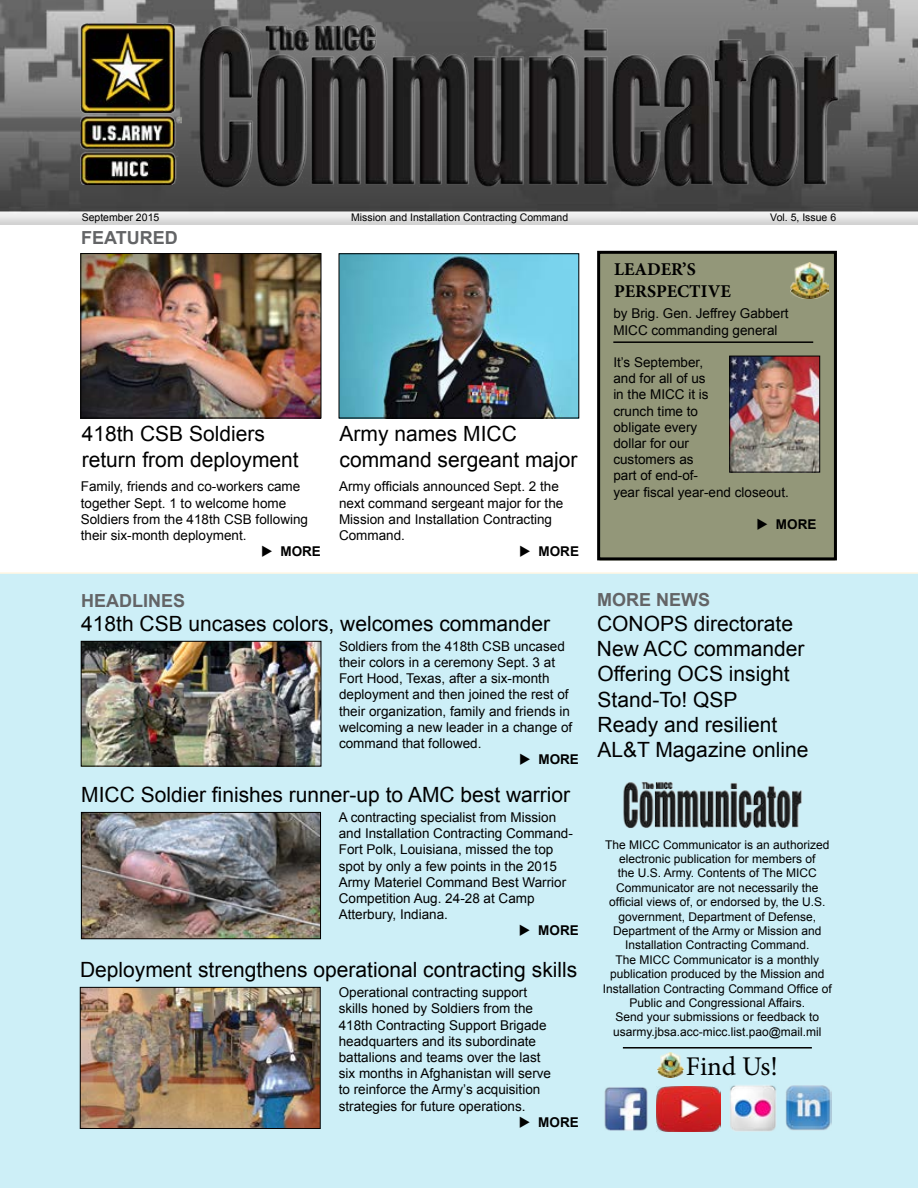
<style>
.page{position:relative;width:918px;height:1188px;background:#fff}
.page>*{position:absolute;margin:0;border:0;box-sizing:border-box;transform-origin:0 0}
.t1{font:27px "Minion Pro";color:#000}
.t2{font:21px/25.3px "Arial";color:#000}
.t3{font:700 18px "Arial";color:#636466}
.t4{font:700 18px/21.6px "Minion Pro";color:#000}
.t5{font:13.5px/16.2px "Arial";color:#000}
.t6{font:700 13.5px "Arial";color:#000}
.t7{font:12px/14.4px "Arial";color:#000;text-align:center}
.t8{font:10.5px "Arial";color:#000}
</style>
<div class="page">
<div style="left:0;top:572px;width:918px;height:616px;background:#cdeff7"></div>
<div style="left:599px;top:253px;width:236px;height:307px;background:#939779"></div>
<div style="left:597px;top:251px;width:240px;height:309px;border:3px solid #000"></div>
<img style="left:658px;top:1052px;width:26px;height:25px">
<hr style="left:623px;top:1047px;width:189px;height:2px;background:#000">
<img style="left:601px;top:1083px;width:50px;height:50px">
<img style="left:727px;top:1082px;width:52px;height:52px">
<img style="left:784px;top:1085px;width:47px;height:47px">
<img style="left:620px;top:774px;width:190px;height:61px">
<img style="left:790px;top:262px;width:38px;height:37px">
<img style="left:657px;top:1087px;width:63px;height:44px">
<img style="left:0;top:0;width:918px;height:225px">
<img style="left:188px;top:0;width:679px;height:216px">
<img style="left:81px;top:24px;width:100px;height:161px">
<img style="left:731px;top:358px;width:87px;height:112px">
<div style="left:729px;top:356px;width:91px;height:116px;border:1px solid #000"></div>
<hr style="left:613px;top:341px;width:200px;height:2px;background:#000">
<img style="left:83px;top:255px;width:236px;height:161px">
<div style="left:81px;top:253px;width:240px;height:165px;border:1px solid #000"></div>
<img style="left:83px;top:814px;width:236px;height:123px">
<div style="left:81px;top:812px;width:240px;height:127px;border:1px solid #000"></div>
<img style="left:83px;top:643px;width:236px;height:121px">
<div style="left:81px;top:641px;width:240px;height:125px;border:1px solid #000"></div>
<img style="left:82px;top:989px;width:236px;height:138px">
<div style="left:80px;top:987px;width:240px;height:142px;border:1px solid #000"></div>
<img style="left:341px;top:256px;width:236px;height:160px">
<div style="left:339px;top:254px;width:240px;height:164px;border:1px solid #000"></div>
<p class="t8" style="left:82px;top:211px;width:79px">September 2015</p>
<p class="t8" style="left:351px;top:211px;width:219px">Mission and Installation Contracting Command</p>
<p class="t8" style="left:770px;top:211px;width:67px">Vol. 5, Issue 6</p>
<h3 class="t3" style="left:81px;top:226px;width:98px">FEATURED</h3>
<h2 class="t2" style="left:82px;top:422px;width:219px">418th CSB Soldiers return from deployment</h2>
<p class="t5" style="left:81px;top:479px;width:229px">Family, friends and co-workers came together Sept. 1 to welcome home Soldiers from the 418th CSB following their six-month deployment.</p>
<p class="t6" style="left:261px;top:542px;width:61px">◆ MORE</p>
<h3 class="t3" style="left:81px;top:589px;width:106px">HEADLINES</h3>
<h2 class="t2" style="left:340px;top:422px;width:240px">Army names MICC command sergeant major</h2>
<p class="t5" style="left:339px;top:479px;width:226px">Army officials announced Sept. 2 the next command sergeant major for the<br>Mission and Installation Contracting<br>Command.</p>
<p class="t6" style="left:519px;top:542px;width:61px">◆ MORE</p>
<h2 class="t2" style="left:81px;top:611px;width:471px">418th CSB uncases colors, welcomes commander</h2>
<p class="t5" style="left:339px;top:638px;width:235px">Soldiers from the 418th CSB uncased their colors in a ceremony Sept. 3 at Fort Hood, Texas, after a six-month deployment and then joined the rest of their organization, family and friends in welcoming a new leader in a change of command that followed.</p>
<p class="t6" style="left:519px;top:750px;width:61px">◆ MORE</p>
<h2 class="t2" style="left:81px;top:782px;width:490px">MICC Soldier finishes runner-up to AMC best warrior</h2>
<p class="t5" style="left:339px;top:809px;width:236px">A contracting specialist from Mission and Installation Contracting Command-Fort Polk, Louisiana, missed the top spot by only a few points in the 2015<br>Army Materiel Command Best Warrior Competition Aug. 24-28 at Camp Atterbury, Indiana.</p>
<p class="t6" style="left:519px;top:922px;width:61px">◆ MORE</p>
<h2 class="t2" style="left:80px;top:957px;width:499px">Deployment strengthens operational contracting skills</h2>
<p class="t5" style="left:339px;top:984px;width:214px">Operational contracting support skills honed by Soldiers from the 418th Contracting Support Brigade headquarters and its subordinate battalions and teams over the last six months in Afghanistan will serve to reinforce the Army’s acquisition strategies for future operations.</p>
<p class="t6" style="left:519px;top:1113px;width:61px">◆ MORE</p>
<h3 class="t4" style="left:614px;top:258px;width:118px">LEADER’S<br>PERSPECTIVE</h3>
<p class="t5" style="left:613px;top:306px;width:177px">by Brig. Gen. Jeffrey Gabbert<br>MICC commanding general</p>
<p class="t5" style="left:613px;top:354px;width:177px">It’s September,<br>and for all of us<br>in the MICC it is<br>crunch time to<br>obligate every<br>dollar for our<br>customers as<br>part of end-of-<br>year fiscal year-end closeout.</p>
<p class="t6" style="left:757px;top:515px;width:61px">◆ MORE</p>
<h3 class="t3" style="left:597px;top:588px;width:115px">MORE NEWS</h3>
<h2 class="t2" style="left:597px;top:611px;width:209px">CONOPS directorate<br>New ACC commander<br>Offering OCS insight<br>Stand-To! QSP</h2>
<h2 class="t2" style="left:598px;top:712px;width:212px">Ready and resilient<br>AL&amp;T Magazine online</h2>
<p class="t7" style="left:603px;top:837px;width:230px">The MICC Communicator is an authorized electronic publication for members of<br>the U.S. Army. Contents of The MICC Communicator are not necessarily the official views of, or endorsed by, the U.S. government, Department of Defense, Department of the Army or Mission and Installation Contracting Command.<br>The MICC Communicator is a monthly publication produced by the Mission and Installation Contracting Command Office of Public and Congressional Affairs.<br>Send your submissions or feedback to usarmy.jbsa.acc-micc.list.pao@mail.mil</p>
<h1 class="t1" style="left:686px;top:1048px;width:94px">Find Us!</h1>
</div>
